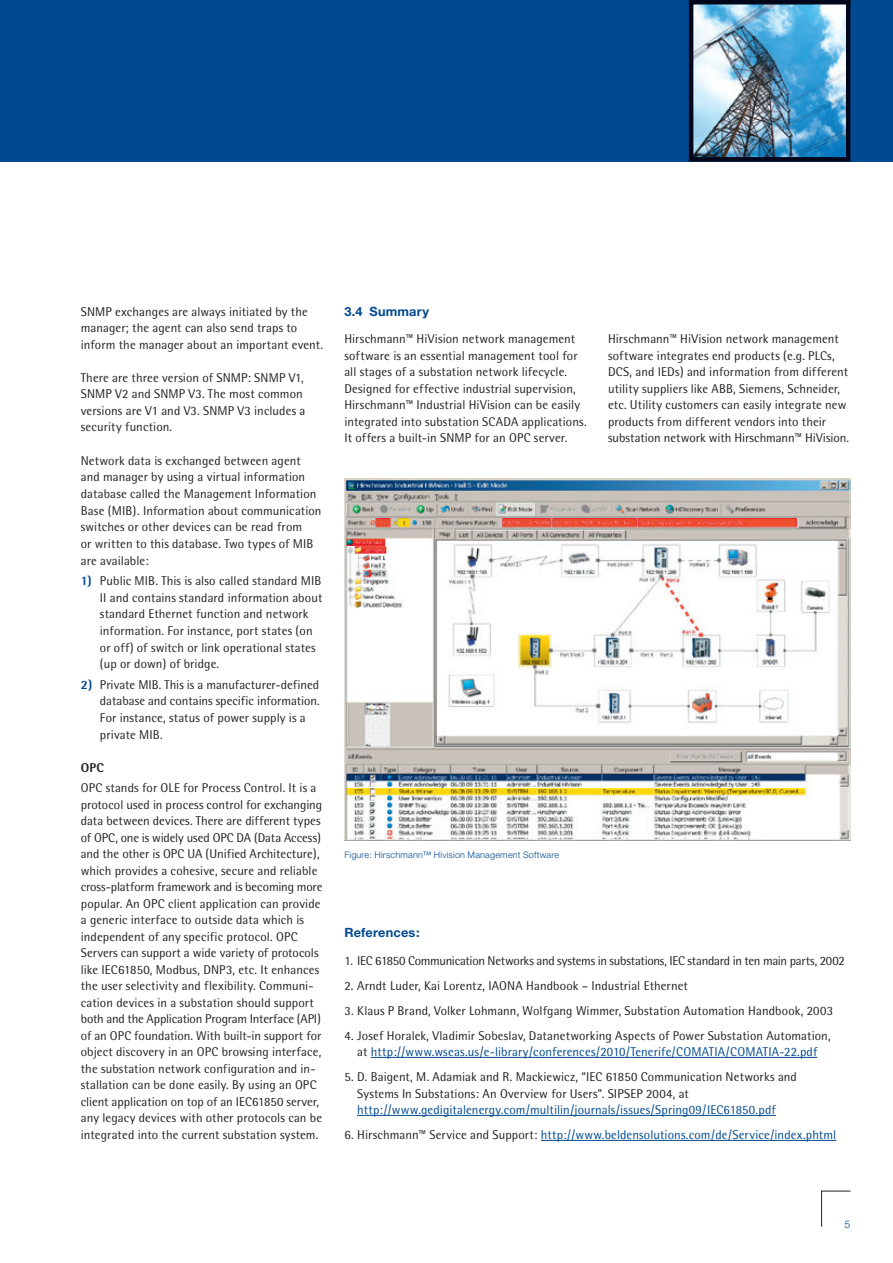
<style>
.page{position:relative;width:893px;height:1263px;background:#fff}
.page>*{position:absolute;margin:0;border:0;box-sizing:border-box;transform-origin:0 0}
.t1{font:12.75px/16.5px "Rotis Semi Sans";letter-spacing:.005em;color:#231f20}
.t2{font:12.75px "Rotis Semi Sans";letter-spacing:.01em;color:#014990}
.t3{font:12.75px "Rotis Semi Sans";letter-spacing:-.025em;color:#231f20}
.t4{font:700 12.75px "Helvetica Neue";letter-spacing:.015em;color:#014990}
.t5{font:800 12.75px "Rotis Semi Sans";color:#231f20}
.t6{font:300 10.5px "Helvetica Neue";color:#014990}
.t7{font:300 9px "Helvetica Neue";letter-spacing:.025em;color:#014990}
.s1{font-weight:800;color:#014990}
.s2{color:#014990}
.s3{color:#231f20}
</style>
<div class="page">
<div style="left:0;top:0;width:893px;height:162px;background:#014990"></div>
<hr style="left:821px;top:1191px;width:1px;height:35px;background:#231f20">
<svg style="left:821px;top:1191px;width:29px;height:1px"></svg>
<hr style="left:371px;top:1057px;width:446px;height:1px;background:#014990">
<hr style="left:357px;top:1115px;width:419px;height:1px;background:#014990">
<hr style="left:541px;top:1140px;width:295px;height:1px;background:#014990">
<img style="left:344px;top:478px;width:506px;height:362px">
<img style="left:694px;top:5px;width:151px;height:152px">
<div style="left:689px;top:0;width:161px;height:162px;border:4px solid #01071a"></div>
<p class="t1" style="left:81px;top:303px;width:244px">SNMP exchanges are always initiated by the manager; the agent can also send traps to inform the manager about an important event.</p>
<p class="t1" style="left:81px;top:369px;width:226px">There are three version of SNMP: SNMP V1, SNMP V2 and SNMP V3. The most common versions are V1 and V3. SNMP V3 includes a security function.</p>
<p class="t1" style="left:81px;top:452px;width:242px">Network data is exchanged between agent and manager by using a virtual information database called the Management Information Base (MIB). Information about communication switches or other devices can be read from<br>or written to this database. Two types of MIB are available:</p>
<p class="t1" style="left:100px;top:572px;width:224px;text-indent:-19px"><span class="s1">1)</span> Public MIB. This is also called standard MIB II and contains standard information about standard Ethernet function and network information. For instance, port states (on or off) of switch or link operational states (up or down) of bridge.</p>
<p class="t1" style="left:100px;top:676px;width:221px;text-indent:-19px"><span class="s1">2)</span> Private MIB. This is a manufacturer-defined database and contains specific information.<br>For instance, status of power supply is a private MIB.</p>
<p class="t5" style="left:81px;top:759px;width:24px">OPC</p>
<p class="t1" style="left:81px;top:780px;width:243px">OPC stands for OLE for Process Control. It is a protocol used in process control for exchanging data between devices. There are different types of OPC, one is widely used OPC DA (Data Access) and the other is OPC UA (Unified Architecture), which provides a cohesive, secure and reliable cross-platform framework and is becoming more popular. An OPC client application can provide a generic interface to outside data which is independent of any specific protocol. OPC Servers can support a wide variety of protocols like IEC61850, Modbus, DNP3, etc. It enhances the user selectivity and flexibility. Communi&shy;cation devices in a substation should support both and the Application Program Interface (API) of an OPC foundation. With built-in support for object discovery in an OPC browsing interface, the substation network configuration and in&shy;stallation can be done easily. By using an OPC client application on top of an IEC61850 server, any legacy devices with other protocols can be integrated into the current substation system.</p>
<p class="t4" style="left:344px;top:304px;width:86px">3.4 Summary</p>
<p class="t1" style="left:344px;top:331px;width:244px">Hirschmann™ HiVision network management software is an essential management tool for all stages of a substation network lifecycle.<br>Designed for effective industrial supervision, Hirschmann™ Industrial HiVision can be easily integrated into substation SCADA applications.<br>It offers a built-in SNMP for an OPC server.</p>
<p class="t1" style="left:608px;top:331px;width:243px">Hirschmann™ HiVision network management software integrates end products (e.g. PLCs, DCS, and IEDs) and information from different utility suppliers like ABB, Siemens, Schneider, etc. Utility customers can easily integrate new products from different vendors into their substation network with Hirschmann™ HiVision.</p>
<p class="t7" style="left:344px;top:849px;width:216px">Figure: Hirschmann™ Hivision Management Software</p>
<p class="t4" style="left:344px;top:925px;width:77px">References:</p>
<p class="t3" style="left:344px;top:953px;width:502px">1. IEC 61850 Communication Networks and systems in substations, IEC standard in ten main parts, 2002</p>
<p class="t1" style="left:344px;top:977px;width:345px">2. Arndt Luder, Kai Lorentz, IAONA Handbook – Industrial Ethernet</p>
<p class="t1" style="left:344px;top:1002px;width:490px">3. Klaus P Brand, Volker Lohmann, Wolfgang Wimmer, Substation Automation Handbook, 2003</p>
<p class="t1" style="left:344px;top:1027px;width:488px;text-align:center">4. Josef Horalek, Vladimir Sobeslav, Datanetworking Aspects of Power Substation Automation, at <span class="s2">http://www.wseas.us/e-library/conferences/2010/Tenerife/COMATIA/COMATIA-22.pdf</span></p>
<p class="t1" style="left:357px;top:1068px;width:441px;text-indent:-13px">5. D. Baigent, M. Adamiak and R. Mackiewicz, “IEC 61850 Communication Networks and<br>Systems In Substations: An Overview for Users”. SIPSEP 2004, at</p>
<p class="t2" style="left:357px;top:1102px;width:420px">http://www.gedigitalenergy.com/multilin/journals/issues/Spring09/IEC61850.pdf</p>
<p class="t2" style="left:344px;top:1127px;width:493px"><span class="s3">6. Hirschmann™ Service and Support:</span> http://www.beldensolutions.com/de/Service/index.phtml</p>
<p class="t6" style="left:845px;top:1217px;width:7px">5</p>
</div>
